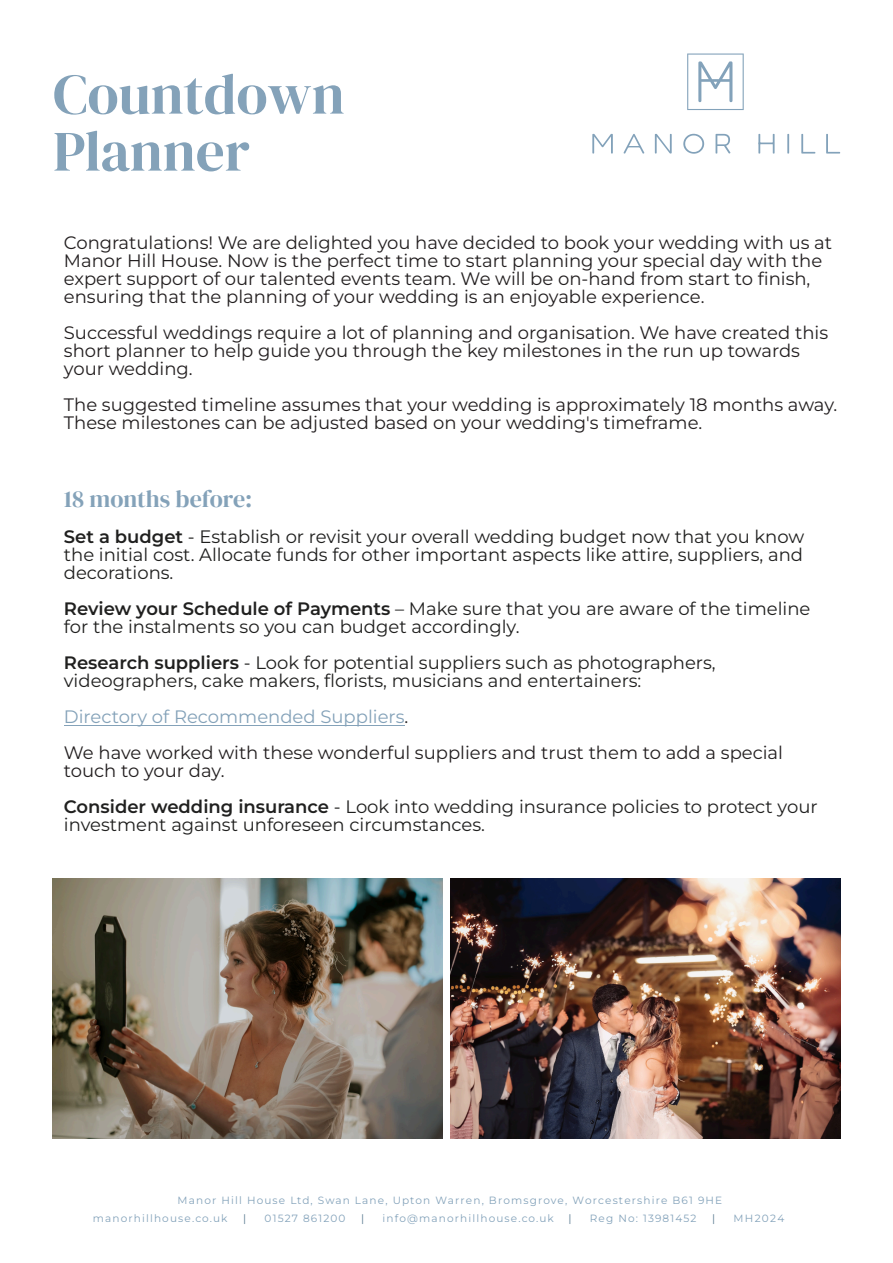
<style>
.page{position:relative;width:893px;height:1263px;background:#fff}
.page>*{position:absolute;margin:0;border:0;box-sizing:border-box;transform-origin:0 0}
.t1{font:57px "DM Serif Display";color:#84a2b9}
.t2{font:24px "DM Serif Display";color:#84a2b9}
.t3{font:18px "Montserrat";color:#231f20}
.t4{font:18px "Montserrat";color:#20201f}
.t5{font:18px "Montserrat";color:#84a2b9}
.t6{font:10.5px "Montserrat";letter-spacing:.11em;color:#83a2ba}
.t7{font:10.5px "Montserrat";color:#51758b}
.s1{font-weight:600}
.s2{color:#231f20}
</style>
<div class="page">
<svg style="left:592px;top:134px;width:248px;height:20px"></svg>
<svg style="left:687px;top:54px;width:57px;height:56px"></svg>
<hr style="left:64px;top:724px;width:340px;height:1px;background:#84a2b9">
<img style="left:53px;top:878px;width:389px;height:260px">
<img style="left:451px;top:878px;width:389px;height:260px">
<p class="t1" style="left:53px;top:55px;width:293px">Countdown</p>
<p class="t1" style="left:53px;top:112px;width:198px">Planner</p>
<p class="t3" style="left:64px;top:231px;width:770px">Congratulations! We are delighted you have decided to book your wedding with us at</p>
<p class="t3" style="left:64px;top:249px;width:760px">Manor Hill House. Now is the perfect time to start planning your special day with the</p>
<p class="t3" style="left:64px;top:267px;width:748px">expert support of our talented events team. We will be on-hand from start to finish,</p>
<p class="t3" style="left:64px;top:285px;width:642px">ensuring that the planning of your wedding is an enjoyable experience.</p>
<p class="t3" style="left:64px;top:321px;width:766px">Successful weddings require a lot of planning and organisation. We have created this</p>
<p class="t3" style="left:64px;top:339px;width:738px">short planner to help guide you through the key milestones in the run up towards</p>
<p class="t3" style="left:64px;top:357px;width:130px">your wedding.</p>
<p class="t3" style="left:64px;top:393px;width:775px">The suggested timeline assumes that your wedding is approximately 18 months away.</p>
<p class="t3" style="left:64px;top:411px;width:640px">These milestones can be adjusted based on your wedding's timeframe.</p>
<p class="t2" style="left:64px;top:482px;width:190px">18 months before:</p>
<p class="t4" style="left:64px;top:525px;width:742px"><span class="s1">Set a budget</span> - Establish or revisit your overall wedding budget now that you know</p>
<p class="t4" style="left:64px;top:543px;width:741px">the initial cost. Allocate funds for other important aspects like attire, suppliers, and</p>
<p class="t4" style="left:64px;top:561px;width:111px">decorations.</p>
<p class="t4" style="left:64px;top:597px;width:748px"><span class="s1">Review your Schedule of Payments</span> – Make sure that you are aware of the timeline</p>
<p class="t4" style="left:64px;top:615px;width:457px">for the instalments so you can budget accordingly.</p>
<p class="t4" style="left:64px;top:651px;width:653px"><span class="s1">Research suppliers</span> - Look for potential suppliers such as photographers,</p>
<p class="t4" style="left:64px;top:669px;width:579px">videographers, cake makers, florists, musicians and entertainers:</p>
<p class="t5" style="left:64px;top:705px;width:346px">Directory of Recommended Suppliers<span class="s2">.</span></p>
<p class="t3" style="left:64px;top:741px;width:721px">We have worked with these wonderful suppliers and trust them to add a special</p>
<p class="t3" style="left:64px;top:759px;width:162px">touch to your day.</p>
<p class="t4" style="left:64px;top:795px;width:755px"><span class="s1">Consider wedding insurance</span> - Look into wedding insurance policies to protect your</p>
<p class="t4" style="left:64px;top:813px;width:423px">investment against unforeseen circumstances.</p>
<p class="t6" style="left:178px;top:1194px;width:546px">Manor Hill House Ltd, Swan Lane, Upton Warren, Bromsgrove, Worcestershire B61 9HE</p>
<p class="t6" style="left:93px;top:1212px;width:136px">manorhillhouse.co.uk</p>
<p class="t7" style="left:243px;top:1212px;width:5px">|</p>
<p class="t6" style="left:265px;top:1212px;width:82px">01527 861200</p>
<p class="t7" style="left:361px;top:1212px;width:5px">|</p>
<p class="t6" style="left:383px;top:1212px;width:173px">info@manorhillhouse.co.uk</p>
<p class="t7" style="left:568px;top:1212px;width:5px">|</p>
<p class="t6" style="left:590px;top:1212px;width:108px">Reg No: 13981452</p>
<p class="t7" style="left:712px;top:1212px;width:5px">|</p>
<p class="t6" style="left:733px;top:1212px;width:52px">MH2024</p>
</div>
